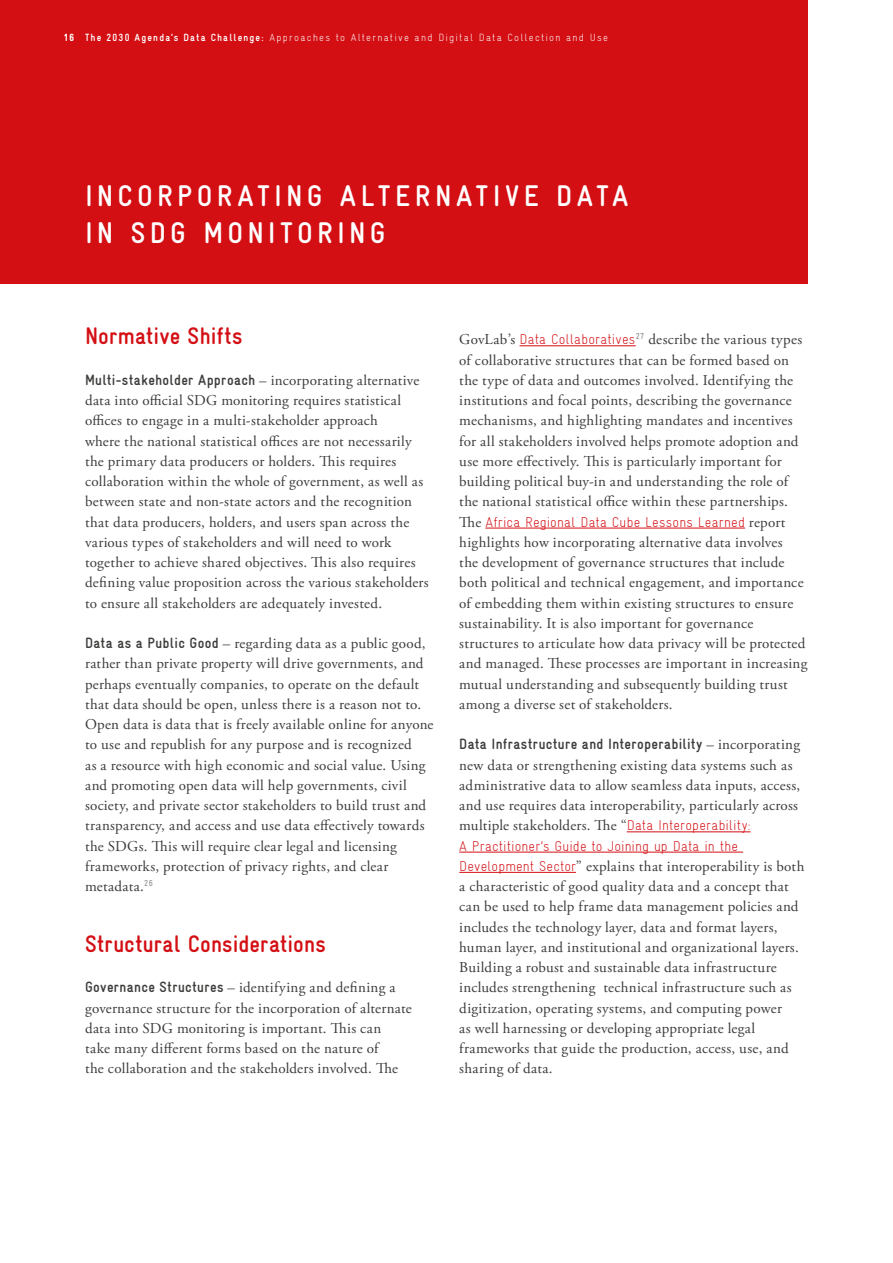
<style>
.page{position:relative;width:893px;height:1263px;background:#fff}
.page>*{position:absolute;margin:0;border:0;box-sizing:border-box;transform-origin:0 0}
.t1{font:700 condensed 30px/37.5px "Gravur";letter-spacing:.14em;color:#fff}
.t2{font:700 condensed 24px "Gravur";letter-spacing:.005em;color:#d40f14}
.t3{font:15px/20.2px "Adobe Garamond Pro";letter-spacing:.02em;color:#3c3c3b}
.t4{font:700 condensed 15px "Gravur";letter-spacing:.02em;color:#3c3c3b}
.t5{font:300 condensed 14.25px "Gravur";letter-spacing:.01em;color:#d40f14}
.t6{font:300 condensed 10.5px "Gravur";letter-spacing:.12em;color:#fff}
.s1{font-weight:900}
.s2{font-weight:700}
.s3{font-family:"Adobe Garamond Pro";font-weight:400;font-stretch:normal}
.s4{font-family:"Gravur";font-weight:700;font-stretch:condensed}
.s5{font-family:"Gravur";font-weight:300;font-stretch:condensed;font-size:14.25px;color:#d40f14}
.s6{font-family:"Adobe Garamond Pro";font-weight:400;font-stretch:normal;font-size:15px;color:#3c3c3b}
</style>
<div class="page">
<div style="left:0;top:0;width:808px;height:284px;background:#d40f14"></div>
<hr style="left:519px;top:345px;width:117px;height:1px;background:#d40f14">
<hr style="left:485px;top:528px;width:260px;height:1px;background:#d40f14">
<hr style="left:627px;top:831px;width:124px;height:1px;background:#d40f14">
<hr style="left:459px;top:852px;width:284px;height:1px;background:#d40f14">
<hr style="left:459px;top:872px;width:117px;height:1px;background:#d40f14">
<p class="t6" style="left:64px;top:31px;width:546px"><span class="s1">16</span> <span class="s2">The 2030 Agenda’s Data Challenge:</span> Approaches to Alternative and Digital Data Collection and Use</p>
<h1 class="t1" style="left:85px;top:177px;width:545px">INCORPORATING ALTERNATIVE DATA<br>IN SDG MONITORING</h1>
<h2 class="t2" style="left:85px;top:323px;width:159px">Normative Shifts</h2>
<p class="t4" style="left:85px;top:371px;width:336px">Multi-stakeholder Approach <span class="s3">– incorporating alternative</span></p>
<p class="t3" style="left:85px;top:391px;width:345px">data into official SDG monitoring requires statistical offices to engage in a multi-stakeholder approach<br>where the national statistical offices are not necessarily the primary data producers or holders. This requires collaboration within the whole of government, as well as between state and non-state actors and the recognition that data producers, holders, and users span across the various types of stakeholders and will need to work together to achieve shared objectives. This also requires defining value proposition across the various stakeholders to ensure all stakeholders are adequately invested.</p>
<p class="t3" style="left:85px;top:634px;width:350px"><span class="s4">Data as a Public Good</span> – regarding data as a public good, rather than private property will drive governments, and perhaps eventually companies, to operate on the default that data should be open, unless there is a reason not to.<br>Open data is data that is freely available online for anyone to use and republish for any purpose and is recognized<br>as a resource with high economic and social value. Using and promoting open data will help governments, civil society, and private sector stakeholders to build trust and transparency, and access and use data effectively towards the SDGs. This will require clear legal and licensing frameworks, protection of privacy rights, and clear metadata.<sup>26</sup></p>
<h2 class="t2" style="left:85px;top:930px;width:242px">Structural Considerations</h2>
<p class="t3" style="left:85px;top:978px;width:328px"><span class="s4">Governance Structures</span> – identifying and defining a governance structure for the incorporation of alternate data into SDG monitoring is important. This can<br>take many different forms based on the nature of<br>the collaboration and the stakeholders involved. The</p>
<p class="t3" style="left:459px;top:330px;width:345px">GovLab’s <span class="s5">Data Collaboratives</span><sup>27</sup> describe the various types of collaborative structures that can be formed based on the type of data and outcomes involved. Identifying the institutions and focal points, describing the governance mechanisms, and highlighting mandates and incentives for all stakeholders involved helps promote adoption and use more effectively. This is particularly important for building political buy-in and understanding the role of the national statistical office within these partnerships.</p>
<p class="t5" style="left:459px;top:514px;width:328px"><span class="s6">The</span> Africa Regional Data Cube Lessons Learned <span class="s6">report</span></p>
<p class="t3" style="left:459px;top:532px;width:350px">highlights how incorporating alternative data involves<br>the development of governance structures that include both political and technical engagement, and importance of embedding them within existing structures to ensure sustainability. It is also important for governance structures to articulate how data privacy will be protected and managed. These processes are important in increasing mutual understanding and subsequently building trust among a diverse set of stakeholders.</p>
<p class="t4" style="left:459px;top:736px;width:342px">Data Infrastructure and Interoperability <span class="s3">– incorporating</span></p>
<p class="t3" style="left:459px;top:755px;width:342px">new data or strengthening existing data systems such as administrative data to allow seamless data inputs, access, and use requires data interoperability, particularly across multiple stakeholders. The “<span class="s5">Data Interoperability:</span></p>
<p class="t5" style="left:459px;top:838px;width:280px">A Practitioner’s Guide to Joining up Data in the</p>
<p class="t3" style="left:459px;top:856px;width:347px"><span class="s5">Development Sector</span>” explains that interoperability is both a characteristic of good quality data and a concept that can be used to help frame data management policies and includes the technology layer, data and format layers, human layer, and institutional and organizational layers.<br>Building a robust and sustainable data infrastructure includes strengthening technical infrastructure such as digitization, operating systems, and computing power<br>as well harnessing or developing appropriate legal frameworks that guide the production, access, use, and sharing of data.</p>
</div>
